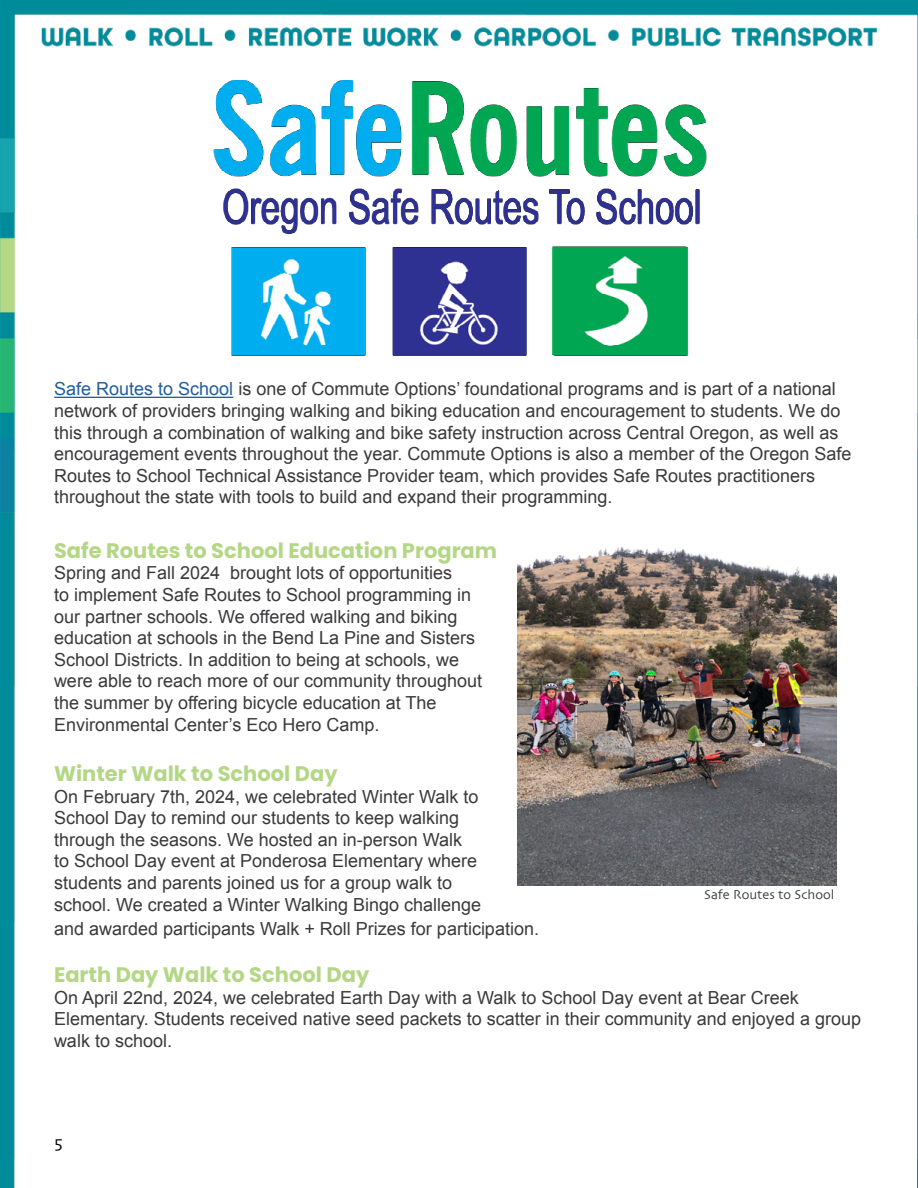
<style>
.page{position:relative;width:918px;height:1188px;background:#fff}
.page>*{position:absolute;margin:0;border:0;box-sizing:border-box;transform-origin:0 0}
.t1{font:700 21px "Poppins";color:#b4d786}
.t2{font:18px/21.6px "Arial";color:#3b393c}
.t3{font:18px "Skia";color:#000}
.t4{font:13.5px "Skia";color:#3b393c}
.s1{color:#215e9e}
</style>
<div class="page">
<img style="left:0;top:0;width:918px;height:1188px">
<hr style="left:54px;top:397px;width:179px;height:1px;background:#215e9e">
<img style="left:201px;top:68px;width:517px;height:297px">
<img style="left:517px;top:518px;width:320px;height:368px">
<p class="t2" style="left:54px;top:378px;width:799px"><span class="s1">Safe Routes to School</span> is one of Commute Options’ foundational programs and is part of a national network of providers bringing walking and biking education and encouragement to students. We do this through a combination of walking and bike safety instruction across Central Oregon, as well as encouragement events throughout the year. Commute Options is also a member of the Oregon Safe Routes to School Technical Assistance Provider team, which provides Safe Routes practitioners throughout the state with tools to build and expand their programming.</p>
<p class="t1" style="left:54px;top:538px;width:445px">Safe Routes to School Education Program</p>
<p class="t2" style="left:54px;top:562px;width:430px">Spring and Fall 2024 brought lots of opportunities<br>to implement Safe Routes to School programming in our partner schools. We offered walking and biking education at schools in the Bend La Pine and Sisters School Districts. In addition to being at schools, we were able to reach more of our community throughout the summer by offering bicycle education at The Environmental Center’s Eco Hero Camp.</p>
<p class="t1" style="left:54px;top:761px;width:285px">Winter Walk to School Day</p>
<p class="t2" style="left:54px;top:786px;width:429px">On February 7th, 2024, we celebrated Winter Walk to School Day to remind our students to keep walking through the seasons. We hosted an in-person Walk to School Day event at Ponderosa Elementary where students and parents joined us for a group walk to school. We created a Winter Walking Bingo challenge</p>
<p class="t2" style="left:54px;top:918px;width:487px">and awarded participants Walk + Roll Prizes for participation.</p>
<p class="t1" style="left:54px;top:963px;width:317px">Earth Day Walk to School Day</p>
<p class="t2" style="left:54px;top:987px;width:809px">On April 22nd, 2024, we celebrated Earth Day with a Walk to School Day event at Bear Creek<br>Elementary. Students received native seed packets to scatter in their community and enjoyed a group walk to school.</p>
<p class="t4" style="left:704px;top:887px;width:132px">Safe Routes to School</p>
<p class="t3" style="left:54px;top:1132px;width:10px">5</p>
</div>
